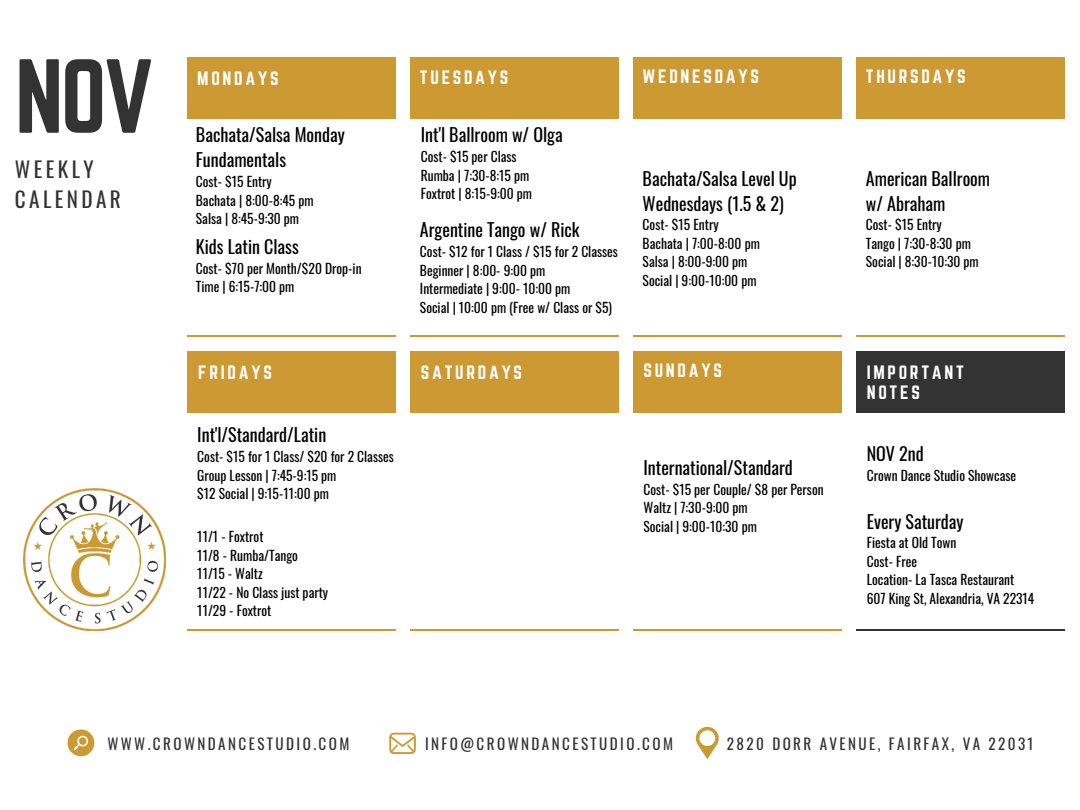
<style>
.page{position:relative;width:1080px;height:810px;background:#fff}
.page>*{position:absolute;margin:0;border:0;box-sizing:border-box;transform-origin:0 0}
.t1{font:92px "Norwester";color:#333}
.t2{font:21.25px/30.4px "Oswald";letter-spacing:.16em;color:#333}
.t3{font:18px/24.7px "Oswald";color:#000}
.t4{font:17px/19.7px "Norwester";letter-spacing:.16em;color:#fff}
.t5{font:15.12px "Oswald";letter-spacing:.16em;color:#333}
.t6{font:13.5px/18.5px "Oswald";color:#000}
</style>
<div class="page">
<img style="left:24px;top:489px;width:141px;height:141px">
<hr style="left:187px;top:335px;width:209px;height:2px;background:#c93">
<div style="left:187px;top:57px;width:209px;height:61px;background:#c93"></div>
<hr style="left:411px;top:335px;width:208px;height:2px;background:#c93">
<div style="left:411px;top:57px;width:208px;height:61px;background:#c93"></div>
<hr style="left:634px;top:335px;width:208px;height:2px;background:#c93">
<div style="left:634px;top:57px;width:208px;height:61px;background:#c93"></div>
<hr style="left:857px;top:335px;width:208px;height:2px;background:#c93">
<div style="left:857px;top:57px;width:208px;height:61px;background:#c93"></div>
<hr style="left:188px;top:629px;width:208px;height:2px;background:#c93">
<div style="left:188px;top:351px;width:208px;height:61px;background:#c93"></div>
<hr style="left:411px;top:629px;width:208px;height:2px;background:#c93">
<div style="left:411px;top:351px;width:208px;height:61px;background:#c93"></div>
<hr style="left:634px;top:629px;width:208px;height:2px;background:#c93">
<div style="left:634px;top:351px;width:208px;height:61px;background:#c93"></div>
<hr style="left:857px;top:629px;width:208px;height:2px;background:#333">
<div style="left:857px;top:351px;width:208px;height:61px;background:#333"></div>
<div style="left:68px;top:729px;width:26px;height:27px;background:#c93;border-radius:50%"></div>
<svg style="left:74px;top:735px;width:15px;height:15px"></svg>
<svg style="left:389px;top:733px;width:27px;height:21px"></svg>
<svg style="left:696px;top:727px;width:23px;height:32px"></svg>
<h1 class="t1" style="left:15px;top:52px;width:140px">NOV</h1>
<h2 class="t2" style="left:15px;top:152px;width:108px">WEEKLY<br>CALENDAR</h2>
<p class="t4" style="left:197px;top:69px;width:83px">MONDAYS</p>
<p class="t4" style="left:420px;top:68px;width:90px">TUESDAYS</p>
<p class="t4" style="left:643px;top:67px;width:118px">WEDNESDAYS</p>
<p class="t4" style="left:866px;top:67px;width:101px">THURSDAYS</p>
<h3 class="t3" style="left:196px;top:121px;width:150px">Bachata/Salsa Monday<br>Fundamentals</h3>
<p class="t6" style="left:196px;top:171px;width:119px">Cost- $15 Entry<br>Bachata | 8:00-8:45 pm<br>Salsa | 8:45-9:30 pm</p>
<h3 class="t3" style="left:196px;top:232px;width:104px">Kids Latin Class</h3>
<p class="t6" style="left:196px;top:258px;width:167px">Cost- $70 per Month/$20 Drop-in<br>Time | 6:15-7:00 pm</p>
<h3 class="t3" style="left:421px;top:121px;width:143px">Int'l Ballroom w/ Olga</h3>
<p class="t6" style="left:421px;top:146px;width:113px">Cost- $15 per Class<br>Rumba | 7:30-8:15 pm<br>Foxtrot | 8:15-9:00 pm</p>
<h3 class="t3" style="left:420px;top:216px;width:161px">Argentine Tango w/ Rick</h3>
<p class="t6" style="left:420px;top:241px;width:199px">Cost- $12 for 1 Class / $15 for 2 Classes<br>Beginner | 8:00- 9:00 pm<br>Intermediate | 9:00- 10:00 pm<br>Social | 10:00 pm (Free w/ Class or $5)</p>
<h3 class="t3" style="left:643px;top:164px;width:156px">Bachata/Salsa Level Up<br>Wednesdays (1.5 &amp; 2)</h3>
<p class="t6" style="left:643px;top:214px;width:119px">Cost- $15 Entry<br>Bachata | 7:00-8:00 pm<br>Salsa | 8:00-9:00 pm<br>Social | 9:00-10:00 pm</p>
<h3 class="t3" style="left:866px;top:164px;width:126px">American Ballroom w/ Abraham</h3>
<p class="t6" style="left:866px;top:214px;width:114px">Cost- $15 Entry<br>Tango | 7:30-8:30 pm<br>Social | 8:30-10:30 pm</p>
<p class="t4" style="left:198px;top:363px;width:75px">FRIDAYS</p>
<p class="t4" style="left:421px;top:363px;width:103px">SATURDAYS</p>
<p class="t4" style="left:644px;top:361px;width:80px">SUNDAYS</p>
<p class="t4" style="left:867px;top:363px;width:99px">IMPORTANT<br>NOTES</p>
<h3 class="t3" style="left:197px;top:421px;width:130px">Int'l/Standard/Latin</h3>
<p class="t6" style="left:197px;top:446px;width:198px">Cost- $15 for 1 Class/ $20 for 2 Classes<br>Group Lesson | 7:45-9:15 pm<br>$12 Social | 9:15-11:00 pm</p>
<p class="t6" style="left:197px;top:526px;width:132px">11/1 - Foxtrot<br>11/8 - Rumba/Tango<br>11/15 - Waltz<br>11/22 - No Class just party<br>11/29 - Foxtrot</p>
<h3 class="t3" style="left:644px;top:453px;width:151px">International/Standard</h3>
<p class="t6" style="left:644px;top:479px;width:182px">Cost- $15 per Couple/ $8 per Person<br>Waltz | 7:30-9:00 pm<br>Social | 9:00-10:30 pm</p>
<h3 class="t3" style="left:867px;top:439px;width:58px">NOV 2nd</h3>
<p class="t6" style="left:867px;top:465px;width:151px">Crown Dance Studio Showcase</p>
<h3 class="t3" style="left:867px;top:507px;width:98px">Every Saturday</h3>
<p class="t6" style="left:867px;top:532px;width:169px">Fiesta at Old Town<br>Cost- Free<br>Location- La Tasca Restaurant<br>607 King St, Alexandria, VA 22314</p>
<p class="t5" style="left:107px;top:730px;width:244px">WWW.CROWNDANCESTUDIO.COM</p>
<p class="t5" style="left:425px;top:730px;width:249px">INFO@CROWNDANCESTUDIO.COM</p>
<p class="t5" style="left:727px;top:730px;width:308px">2820 DORR AVENUE, FAIRFAX, VA 22031</p>
</div>
